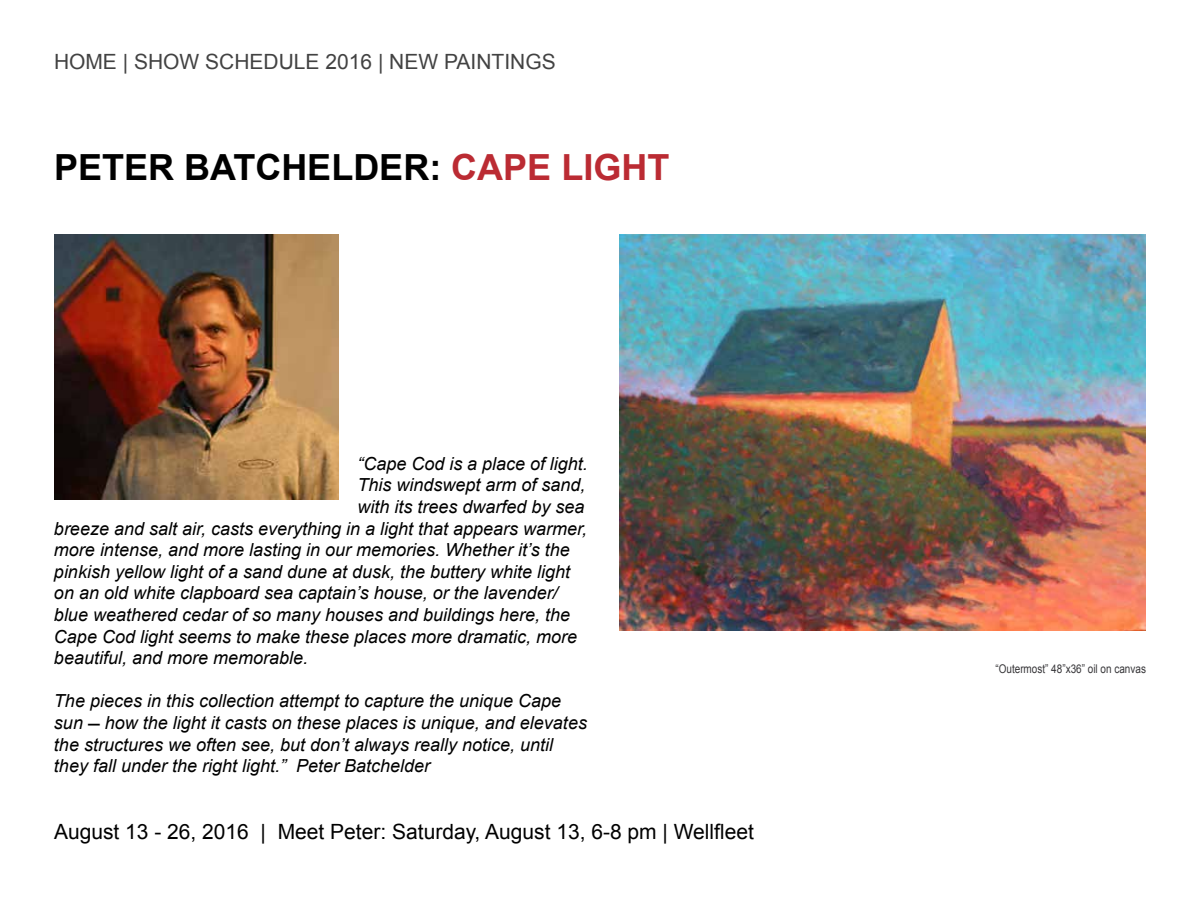
<style>
.page{position:relative;width:1200px;height:900px;background:#fff}
.page>*{position:absolute;margin:0;border:0;box-sizing:border-box;transform-origin:0 0}
.t1{font:700 36px "Arial";color:#000}
.t2{font:700 36px "Arial";color:#bb2b33}
.t3{font:21px "Arial";color:#000}
.t4{font:21px "Arial";color:#424242}
.t5{font:italic 18px/21.6px "Arial";color:#000}
.t6{font:12px "Arial";color:#373639;scale:.83 1}
.s1{color:#000}
.s2{font-family:"Futura";font-weight:500;font-style:normal}
</style>
<div class="page">
<img style="left:620px;top:234px;width:526px;height:397px">
<img style="left:54px;top:234px;width:284px;height:265px">
<p class="t4" style="left:54px;top:48px;width:503px">HOME | SHOW SCHEDULE 2016 | NEW PAINTINGS</p>
<h1 class="t1" style="left:54px;top:143px;width:227px">PETER BATCHELDER</h1>
<h1 class="t2" style="left:429px;top:143px;width:74px"><span class="s1">:</span> CAPE</h1>
<h1 class="t2" style="left:561px;top:143px;width:109px">LIGHT</h1>
<p class="t5" style="left:358px;top:453px;width:232px">“Cape Cod is a place of light.</p>
<p class="t5" style="left:358px;top:474px;width:230px">This windswept arm of sand,</p>
<p class="t5" style="left:358px;top:496px;width:229px">with its trees dwarfed by sea</p>
<p class="t5" style="left:54px;top:518px;width:535px">breeze and salt air, casts everything in a light that appears warmer,</p>
<p class="t5" style="left:54px;top:539px;width:517px">more intense, and more lasting in our memories. Whether it’s the</p>
<p class="t5" style="left:54px;top:561px;width:518px">pinkish yellow light of a sand dune at dusk, the buttery white light</p>
<p class="t5" style="left:54px;top:582px;width:505px">on an old white clapboard sea captain’s house, or the lavender/</p>
<p class="t5" style="left:54px;top:604px;width:518px">blue weathered cedar of so many houses and buildings here, the</p>
<p class="t5" style="left:54px;top:626px;width:525px">Cape Cod light seems to make these places more dramatic, more</p>
<p class="t5" style="left:54px;top:647px;width:256px">beautiful, and more memorable.</p>
<p class="t5" style="left:54px;top:690px;width:535px">The pieces in this collection attempt to capture the unique Cape sun <span class="s2">—</span> how the light it casts on these places is unique, and elevates the structures we often see, but don’t always really notice, until they fall under the right light.” Peter Batchelder</p>
<p class="t3" style="left:54px;top:818px;width:702px">August 13 - 26, 2016 | Meet Peter: Saturday, August 13, 6-8 pm | Wellfleet</p>
<p class="t6" style="left:995px;top:661px;width:183px">“Outermost” 48”x36” oil on canvas</p>
</div>
